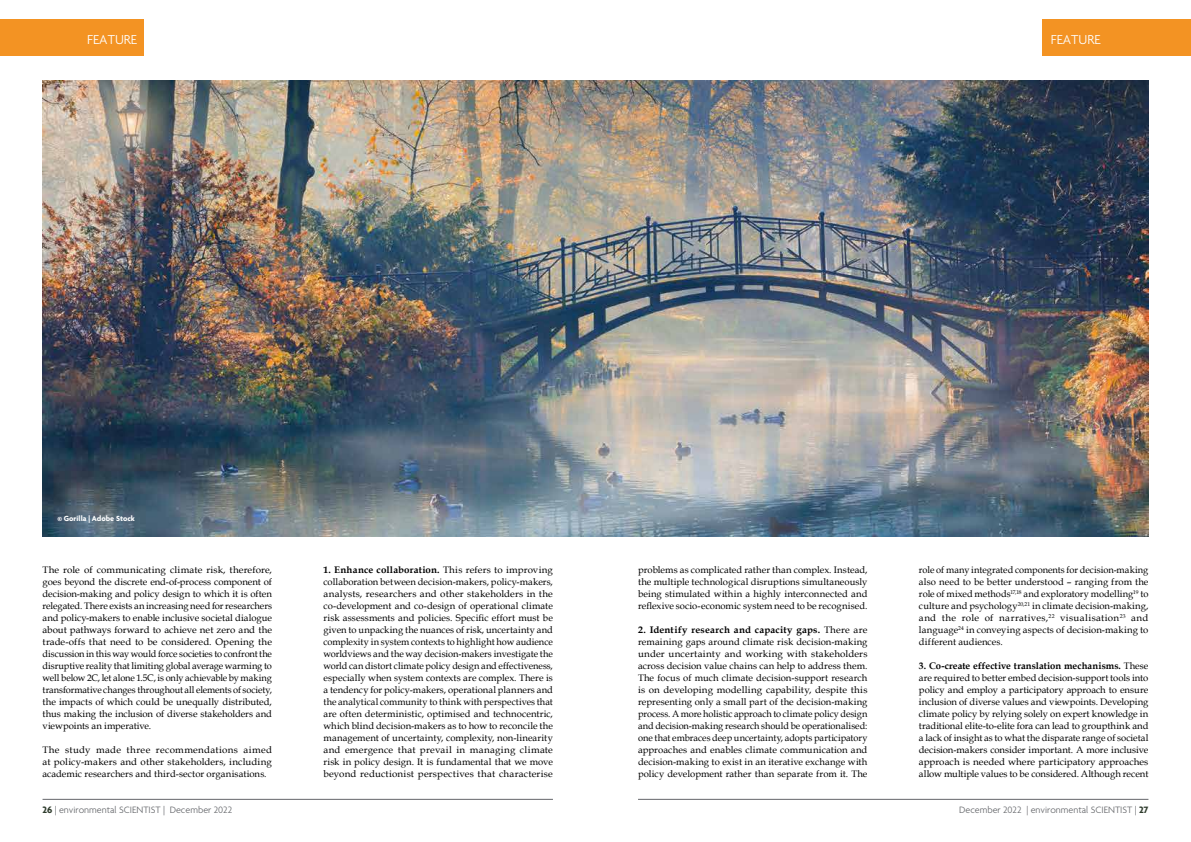
<style>
.page{position:relative;width:1191px;height:842px;background:#fff}
.page>*{position:absolute;margin:0;border:0;box-sizing:border-box;transform-origin:0 0}
.t1{font:300 14px "Agenda";color:#fff}
.t2{font:300 10px "Agenda";color:#64666a}
.t3{font:9.5px/12px "Book Antiqua";letter-spacing:.005em;color:#000;text-align:justify}
.t4{font:700 8px "Agenda";color:#fff}
.s1{font-weight:700}
.s2{font-weight:700;color:#2f3c2d}
.s3{color:#706f72}
</style>
<div class="page">
<hr style="left:43px;top:799px;width:510px;height:1px;background:#64666a">
<hr style="left:638px;top:799px;width:510px;height:1px;background:#64666a">
<div style="left:1042px;top:20px;width:149px;height:36px;background:#f39323"></div>
<div style="left:0;top:20px;width:144px;height:36px;background:#f39323"></div>
<img style="left:43px;top:81px;width:1105px;height:456px">
<h1 class="t1" style="left:87px;top:32px;width:51px">FEATURE</h1>
<h1 class="t1" style="left:1050px;top:32px;width:51px">FEATURE</h1>
<p class="t4" style="left:57px;top:514px;width:79px">© Gorilla | Adobe Stock</p>
<p class="t3" style="left:43px;top:563px;width:231px">The role of communicating climate risk, therefore, goes beyond the discrete end-of-process component of decision-making and policy design to which it is often relegated. There exists an increasing need for researchers and policy-makers to enable inclusive societal dialogue about pathways forward to achieve net zero and the trade-offs that need to be considered. Opening the discussion in this way would force societies to confront the disruptive reality that limiting global average warming to well below 2C, let alone 1.5C, is only achievable by making transformative changes throughout all elements of society, the impacts of which could be unequally distributed, thus making the inclusion of diverse stakeholders and viewpoints an imperative.</p>
<p class="t3" style="left:43px;top:743px;width:231px">The study made three recommendations aimed at policy-makers and other stakeholders, including academic researchers and third-sector organisations.</p>
<p class="t3" style="left:323px;top:563px;width:231px"><span class="s1">1. Enhance collaboration.</span> This refers to improving collaboration between decision-makers, policy-makers, analysts, researchers and other stakeholders in the co-development and co-design of operational climate risk assessments and policies. Specific effort must be given to unpacking the nuances of risk, uncertainty and complexity in system contexts to highlight how audience worldviews and the way decision-makers investigate the world can distort climate policy design and effectiveness, especially when system contexts are complex. There is a tendency for policy-makers, operational planners and the analytical community to think with perspectives that are often deterministic, optimised and technocentric, which blind decision-makers as to how to reconcile the management of uncertainty, complexity, non-linearity and emergence that prevail in managing climate risk in policy design. It is fundamental that we move beyond reductionist perspectives that characterise</p>
<p class="t3" style="left:638px;top:563px;width:231px">problems as complicated rather than complex. Instead, the multiple technological disruptions simultaneously being stimulated within a highly interconnected and reflexive socio-economic system need to be recognised.</p>
<p class="t3" style="left:638px;top:623px;width:231px"><span class="s1">2. Identify research and capacity gaps.</span> There are remaining gaps around climate risk decision-making under uncertainty and working with stakeholders across decision value chains can help to address them.<br>The focus of much climate decision-support research is on developing modelling capability, despite this representing only a small part of the decision-making process. A more holistic approach to climate policy design and decision-making research should be operationalised: one that embraces deep uncertainty, adopts participatory approaches and enables climate communication and decision-making to exist in an iterative exchange with policy development rather than separate from it. The</p>
<p class="t3" style="left:919px;top:563px;width:231px">role of many integrated components for decision-making also need to be better understood – ranging from the role of mixed methods<sup>17,18</sup> and exploratory modelling<sup>19</sup> to culture and psychology<sup>20,21</sup> in climate decision-making, and the role of narratives,<sup>22</sup> visualisation<sup>23</sup> and language<sup>24</sup> in conveying aspects of decision-making to different audiences.</p>
<p class="t3" style="left:919px;top:659px;width:231px"><span class="s1">3. Co-create effective translation mechanisms.</span> These are required to better embed decision-support tools into policy and employ a participatory approach to ensure inclusion of diverse values and viewpoints. Developing climate policy by relying solely on expert knowledge in traditional elite-to-elite fora can lead to groupthink and a lack of insight as to what the disparate range of societal decision-makers consider important. A more inclusive approach is needed where participatory approaches allow multiple values to be considered. Although recent</p>
<p class="t2" style="left:43px;top:804px;width:191px"><span class="s2">26</span> | environmental SCIENTIST | December 2022</p>
<p class="t2" style="left:959px;top:804px;width:191px">December 2022 <span class="s3">|</span> environmental SCIENTIST | <span class="s2">27</span></p>
</div>
